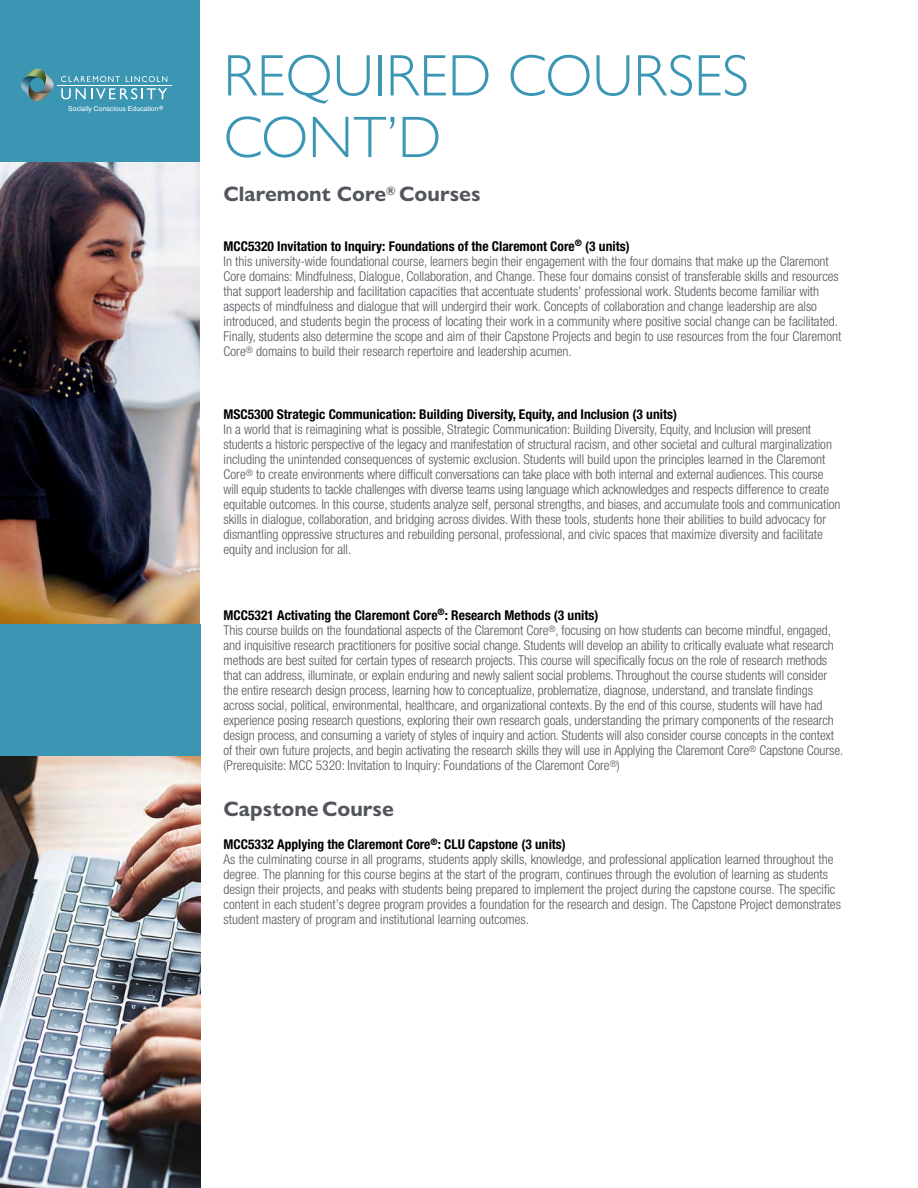
<style>
.page{position:relative;width:918px;height:1188px;background:#fff}
.page>*{position:absolute;margin:0;border:0;box-sizing:border-box;transform-origin:0 0}
.t1{font:300 58.95px/61.7px "Gill Sans Nova";color:#3b96b4}
.t2{font:700 21px "Gill Sans Nova";color:#52555b}
.t3{font:300 condensed 13.5px/15px "Helvetica Neue LT Std";color:#52555b}
.t4{font:700 condensed 13.5px "Helvetica Neue LT Std";color:#000}
.t5{font:6.9px "Helvetica";color:#fff}
.s1{font-weight:700;color:#000}
</style>
<div class="page">
<div style="left:0;top:0;width:199px;height:163px;background:#3b96b4"></div>
<div style="left:0;top:624px;width:200px;height:134px;background:#3b96b4"></div>
<img style="left:0;top:163px;width:199px;height:461px">
<hr style="left:57px;top:85px;width:115px;height:1px;background:#fff">
<svg style="left:61px;top:76px;width:59px;height:6px"></svg>
<svg style="left:126px;top:76px;width:41px;height:6px"></svg>
<svg style="left:61px;top:88px;width:106px;height:11px"></svg>
<img style="left:32px;top:99px;width:11px;height:2px">
<svg style="left:21px;top:69px;width:33px;height:30px"></svg>
<svg style="left:159px;top:106px;width:4px;height:4px"></svg>
<img style="left:0;top:757px;width:201px;height:431px">
<p class="t5" style="left:68px;top:104px;width:92px">Socially Conscious Education</p>
<h1 class="t1" style="left:224px;top:44px;width:527px">REQUIRED COURSES<br>CONT’D</h1>
<h2 class="t2" style="left:224px;top:181px;width:258px">Claremont Core<sup>®</sup> Courses</h2>
<p class="t3" style="left:224px;top:238px;width:619px"><span class="s1">MCC5320 Invitation to Inquiry: Foundations of the Claremont Core</span><sup>®</sup> <span class="s1">(3 units)<br></span>In this university-wide foundational course, learners begin their engagement with the four domains that make up the Claremont Core domains: Mindfulness, Dialogue, Collaboration, and Change. These four domains consist of transferable skills and resources that support leadership and facilitation capacities that accentuate students’ professional work. Students become familiar with aspects of mindfulness and dialogue that will undergird their work. Concepts of collaboration and change leadership are also introduced, and students begin the process of locating their work in a community where positive social change can be facilitated.<br>Finally, students also determine the scope and aim of their Capstone Projects and begin to use resources from the four Claremont Core<sup>®</sup> domains to build their research repertoire and leadership acumen.</p>
<p class="t4" style="left:224px;top:406px;width:455px">MSC5300 Strategic Communication: Building Diversity, Equity, and Inclusion (3 units)</p>
<p class="t3" style="left:224px;top:421px;width:618px">In a world that is reimagining what is possible, Strategic Communication: Building Diversity, Equity, and Inclusion will present students a historic perspective of the legacy and manifestation of structural racism, and other societal and cultural marginalization including the unintended consequences of systemic exclusion. Students will build upon the principles learned in the Claremont Core<sup>®</sup> to create environments where difficult conversations can take place with both internal and external audiences. This course will equip students to tackle challenges with diverse teams using language which acknowledges and respects difference to create equitable outcomes. In this course, students analyze self, personal strengths, and biases, and accumulate tools and communication skills in dialogue, collaboration, and bridging across divides. With these tools, students hone their abilities to build advocacy for dismantling oppressive structures and rebuilding personal, professional, and civic spaces that maximize diversity and facilitate equity and inclusion for all.</p>
<p class="t3" style="left:224px;top:607px;width:621px"><span class="s1">MCC5321 Activating the Claremont Core</span><sup>®</sup><span class="s1">: Research Methods (3 units)<br></span>This course builds on the foundational aspects of the Claremont Core<sup>®</sup>, focusing on how students can become mindful, engaged, and inquisitive research practitioners for positive social change. Students will develop an ability to critically evaluate what research methods are best suited for certain types of research projects. This course will specifically focus on the role of research methods that can address, illuminate, or explain enduring and newly salient social problems. Throughout the course students will consider the entire research design process, learning how to conceptualize, problematize, diagnose, understand, and translate findings across social, political, environmental, healthcare, and organizational contexts. By the end of this course, students will have had experience posing research questions, exploring their own research goals, understanding the primary components of the research design process, and consuming a variety of styles of inquiry and action. Students will also consider course concepts in the context of their own future projects, and begin activating the research skills they will use in Applying the Claremont Core<sup>®</sup> Capstone Course. (Prerequisite: MCC 5320: Invitation to Inquiry: Foundations of the Claremont Core<sup>®</sup>)</p>
<h2 class="t2" style="left:224px;top:796px;width:172px">Capstone Course</h2>
<p class="t3" style="left:224px;top:837px;width:619px"><span class="s1">MCC5332 Applying the Claremont Core</span><sup>®</sup><span class="s1">: CLU Capstone (3 units)<br></span>As the culminating course in all programs, students apply skills, knowledge, and professional application learned throughout the degree. The planning for this course begins at the start of the program, continues through the evolution of learning as students design their projects, and peaks with students being prepared to implement the project during the capstone course. The specific content in each student’s degree program provides a foundation for the research and design. The Capstone Project demonstrates student mastery of program and institutional learning outcomes.</p>
</div>
